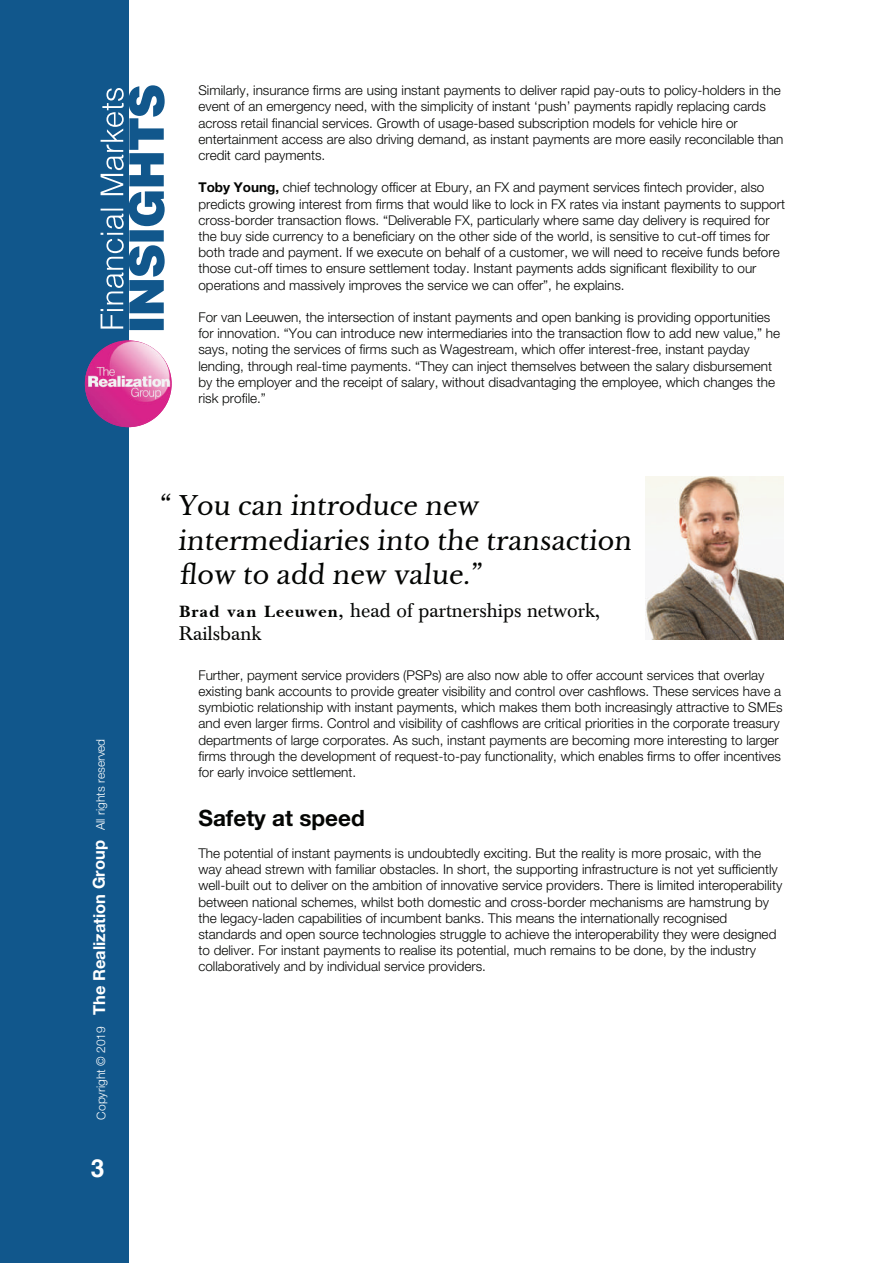
<style>
.page{position:relative;width:893px;height:1263px;background:#fff}
.page>*{position:absolute;margin:0;border:0;box-sizing:border-box;transform-origin:0 0}
.t1{font:25.5px/34.5px "Libre Baskerville";color:#040503}
.t2{font:700 24.75px "Helvetica";color:#fff}
.t3{font:700 22.5px "Helvetica Neue LT Std";color:#040503}
.t4{font:19.5px/22.5px "Baskerville BQ";color:#040503}
.t5{font:300 13.5px/16.2px "Helvetica Neue LT Std";color:#040503}
.t6{font:300 12px "Helvetica Neue LT Std";color:#fff}
.s1{font-weight:700;font-size:16.5px}
.s2{font-weight:700}
.s3{font-family:"Baskerville";font-weight:700}
</style>
<div class="page">
<div style="left:0;top:0;width:128px;height:1263px;background:#11578c"></div>
<svg style="left:101px;top:85px;width:64px;height:245px"></svg>
<img style="left:646px;top:476px;width:137px;height:164px">
<img style="left:85px;top:340px;width:87px;height:87px;border-radius:43px">
<p class="t6" style="left:93px;top:1119px;width:382px;rotate:-90deg">Copyright © 2019 <span class="s1">The Realization Group</span> All rights reserved</p>
<h2 class="t2" style="left:91px;top:1152px;width:15px">3</h2>
<p class="t5" style="left:198px;top:82px;width:586px">Similarly, insurance firms are using instant payments to deliver rapid pay-outs to policy-holders in the event of an emergency need, with the simplicity of instant ‘push’ payments rapidly replacing cards across retail financial services. Growth of usage-based subscription models for vehicle hire or entertainment access are also driving demand, as instant payments are more easily reconcilable than credit card payments.</p>
<p class="t5" style="left:198px;top:179px;width:588px"><span class="s2">Toby Young,</span> chief technology officer at Ebury, an FX and payment services fintech provider, also predicts growing interest from firms that would like to lock in FX rates via instant payments to support cross-border transaction flows. “Deliverable FX, particularly where same day delivery is required for the buy side currency to a beneficiary on the other side of the world, is sensitive to cut-off times for both trade and payment. If we execute on behalf of a customer, we will need to receive funds before those cut-off times to ensure settlement today. Instant payments adds significant flexibility to our operations and massively improves the service we can offer”, he explains.</p>
<p class="t5" style="left:198px;top:309px;width:583px">For van Leeuwen, the intersection of instant payments and open banking is providing opportunities for innovation. “You can introduce new intermediaries into the transaction flow to add new value,” he says, noting the services of firms such as Wagestream, which offer interest-free, instant payday lending, through real-time payments. “They can inject themselves between the salary disbursement by the employer and the receipt of salary, without disadvantaging the employee, which changes the risk profile.”</p>
<h1 class="t1" style="left:178px;top:489px;width:458px;text-indent:-19px">“ You can introduce new intermediaries into the transaction flow to add new value.”</h1>
<h3 class="t4" style="left:179px;top:600px;width:423px"><span class="s3">Brad van Leeuwen,</span> head of partnerships network,<br>Railsbank</h3>
<p class="t5" style="left:198px;top:667px;width:586px">Further, payment service providers (PSPs) are also now able to offer account services that overlay existing bank accounts to provide greater visibility and control over cashflows. These services have a symbiotic relationship with instant payments, which makes them both increasingly attractive to SMEs and even larger firms. Control and visibility of cashflows are critical priorities in the corporate treasury departments of large corporates. As such, instant payments are becoming more interesting to larger firms through the development of request-to-pay functionality, which enables firms to offer incentives for early invoice settlement.</p>
<h3 class="t3" style="left:198px;top:804px;width:168px">Safety at speed</h3>
<p class="t5" style="left:198px;top:845px;width:585px">The potential of instant payments is undoubtedly exciting. But the reality is more prosaic, with the way ahead strewn with familiar obstacles. In short, the supporting infrastructure is not yet sufficiently well-built out to deliver on the ambition of innovative service providers. There is limited interoperability between national schemes, whilst both domestic and cross-border mechanisms are hamstrung by the legacy-laden capabilities of incumbent banks. This means the internationally recognised standards and open source technologies struggle to achieve the interoperability they were designed to deliver. For instant payments to realise its potential, much remains to be done, by the industry collaboratively and by individual service providers.</p>
</div>
